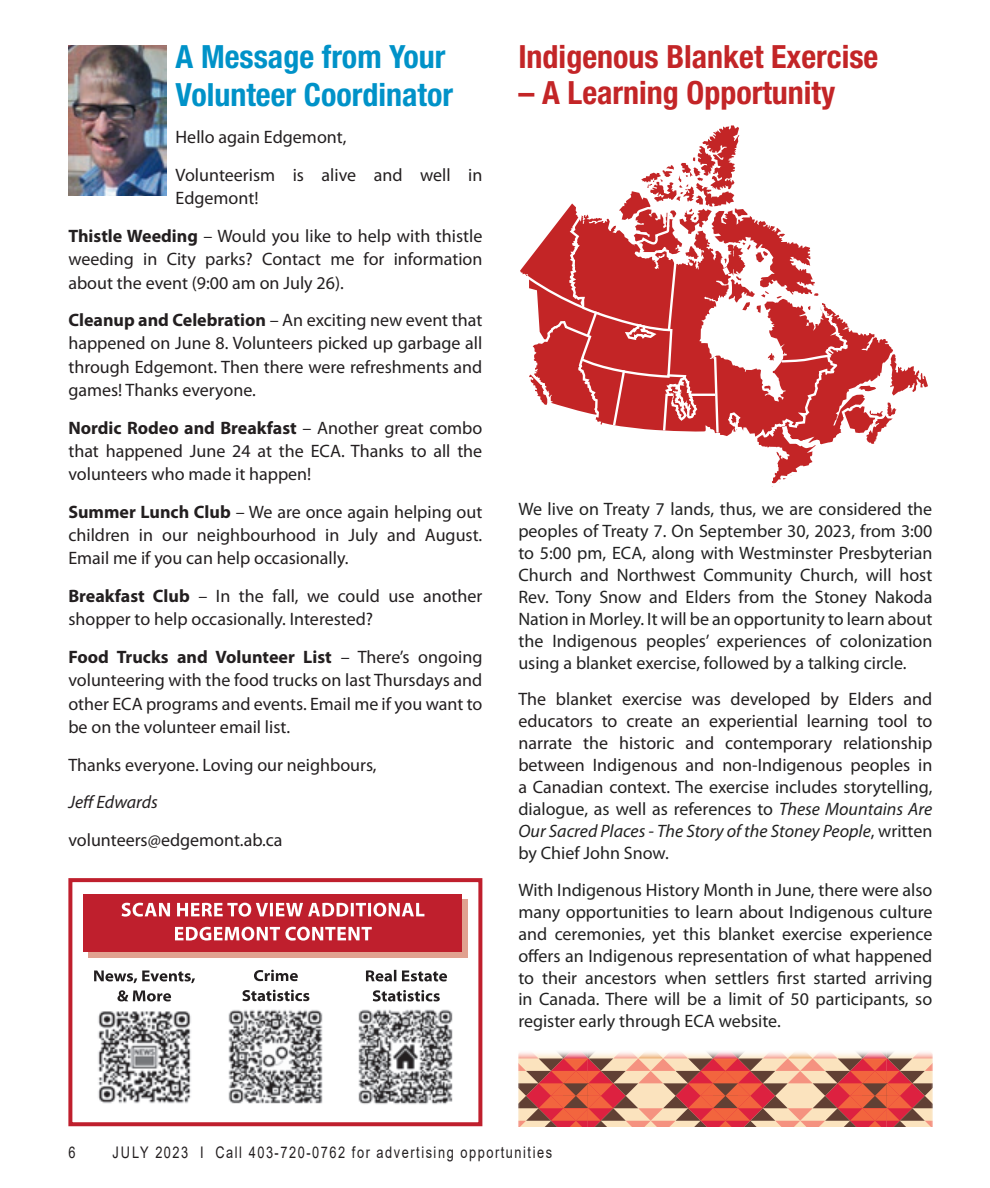
<style>
.page{position:relative;width:990px;height:1188px;background:#fff}
.page>*{position:absolute;margin:0;border:0;box-sizing:border-box;transform-origin:0 0}
.t1{font:700 condensed 32px "Helvetica Neue LT Std";color:#c32527}
.t2{font:700 condensed 32px/37.2px "Helvetica Neue LT Std";color:#0092c8}
.t3{font:18px/23.2px "Myriad Pro";color:#231f20;text-align:justify}
.t4{font:18px/22px "Myriad Pro";color:#222;text-align:justify}
.t5{font:italic 18px "Myriad Pro";color:#231f20}
.t6{font:16px "Arial";letter-spacing:.12em;color:#231f20;scale:.8 1}
.s1{font-weight:700}
.s2{color:#222}
.s3{font-style:italic;color:#222}
</style>
<div class="page">
<img style="left:68px;top:46px;width:99px;height:149px">
<svg style="left:520px;top:125px;width:408px;height:362px"></svg>
<svg style="left:518px;top:1051px;width:414px;height:75px;background:#d68271"></svg>
<div style="left:68px;top:878px;width:414px;height:248px;border:4px solid #bf1f2d"></div>
<div style="left:88px;top:900px;width:380px;height:58px;background:#e1a190"></div>
<div style="left:84px;top:894px;width:378px;height:57px;background:#bf1f2d"></div>
<svg style="left:175px;top:927px;width:197px;height:14px"></svg>
<svg style="left:122px;top:903px;width:302px;height:14px"></svg>
<img style="left:358px;top:1009px;width:95px;height:95px">
<svg style="left:242px;top:990px;width:67px;height:11px"></svg>
<svg style="left:254px;top:970px;width:44px;height:11px"></svg>
<svg style="left:117px;top:990px;width:54px;height:11px"></svg>
<svg style="left:94px;top:971px;width:101px;height:12px"></svg>
<img style="left:228px;top:1009px;width:95px;height:95px">
<img style="left:98px;top:1011px;width:93px;height:93px">
<svg style="left:373px;top:990px;width:67px;height:11px"></svg>
<svg style="left:366px;top:970px;width:81px;height:11px"></svg>
<h1 class="t2" style="left:176px;top:38px;width:279px">A Message from Your<br>Volunteer Coordinator</h1>
<p class="t3" style="left:176px;top:118px;width:308px;line-height:37.6px">Hello again Edgemont,<br>Volunteerism is alive and well in</p>
<p class="t3" style="left:68px;top:179px;width:415px;line-height:37.6px;text-indent:107px">Edgemont!<br><span class="s1">Thistle Weeding</span> – Would you like to help with thistle</p>
<p class="t3" style="left:68px;top:247px;width:416px">weeding in City parks? Contact me for information about the event (9:00 am on July 26).</p>
<p class="t3" style="left:68px;top:308px;width:416px"><span class="s1">Cleanup and Celebration</span> – An exciting new event that happened on June 8. Volunteers picked up garbage all through Edgemont. Then there were refreshments and games! Thanks everyone.</p>
<p class="t3" style="left:68px;top:416px;width:416px"><span class="s1">Nordic Rodeo and Breakfast</span> – Another great combo that happened June 24 at the ECA. Thanks to all the volunteers who made it happen!</p>
<p class="t3" style="left:68px;top:500px;width:416px"><span class="s1">Summer Lunch Club</span> – We are once again helping out children in our neighbourhood in July and August.<br>Email me if you can help occasionally.</p>
<p class="t3" style="left:68px;top:584px;width:416px"><span class="s1">Breakfast Club</span> – In the fall, we could use another shopper to help occasionally. Interested?</p>
<p class="t3" style="left:68px;top:645px;width:416px"><span class="s1">Food Trucks and Volunteer List</span> – There’s ongoing volunteering with the food trucks on last Thursdays and other ECA programs and events. Email me if you want to be on the volunteer email list.</p>
<p class="t3" style="left:68px;top:753px;width:310px">Thanks everyone. Loving our neighbours,</p>
<p class="t5" style="left:68px;top:791px;width:91px">Jeff Edwards</p>
<p class="t3" style="left:68px;top:828px;width:216px">volunteers@edgemont.ab.ca</p>
<h1 class="t1" style="left:518px;top:38px;width:361px">Indigenous Blanket Exercise</h1>
<h1 class="t1" style="left:518px;top:74px;width:318px">– A Learning Opportunity</h1>
<p class="t4" style="left:518px;top:497px;width:416px">We live on Treaty 7 lands, thus, we are considered the peoples of Treaty 7. On September 30, 2023, from 3:00 to 5:00 pm, ECA, along with Westminster Presbyterian Church and Northwest Community Church, will host Rev. Tony Snow and Elders from the Stoney Nakoda Nation in Morley. It will be an opportunity to learn about the Indigenous peoples’ experiences of colonization using a blanket exercise, followed by a talking circle.</p>
<p class="t3" style="left:518px;top:688px;width:416px;line-height:22px">The blanket exercise was developed by Elders and educators to create an experiential learning tool to narrate the historic and contemporary relationship between Indigenous and non-Indigenous peoples in a Canadian context. <span class="s2">The exercise includes storytelling, dialogue, as well as references to</span> <span class="s3">These Mountains Are Our Sacred Places - The Story of the Stoney People</span><span class="s2">, written by Chief John Snow.</span></p>
<p class="t4" style="left:518px;top:878px;width:416px">With Indigenous History Month in June, there were also many opportunities to learn about Indigenous culture and ceremonies, yet this blanket exercise experience offers an Indigenous representation of what happened to their ancestors when settlers first started arriving in Canada. There will be a limit of 50 participants, so register early through ECA website.</p>
<p class="t6" style="left:68px;top:1141px;width:10px">6</p>
<p class="t6" style="left:112px;top:1141px;width:551px">JULY 2023 I Call 403-720-0762 for advertising opportunities</p>
</div>
